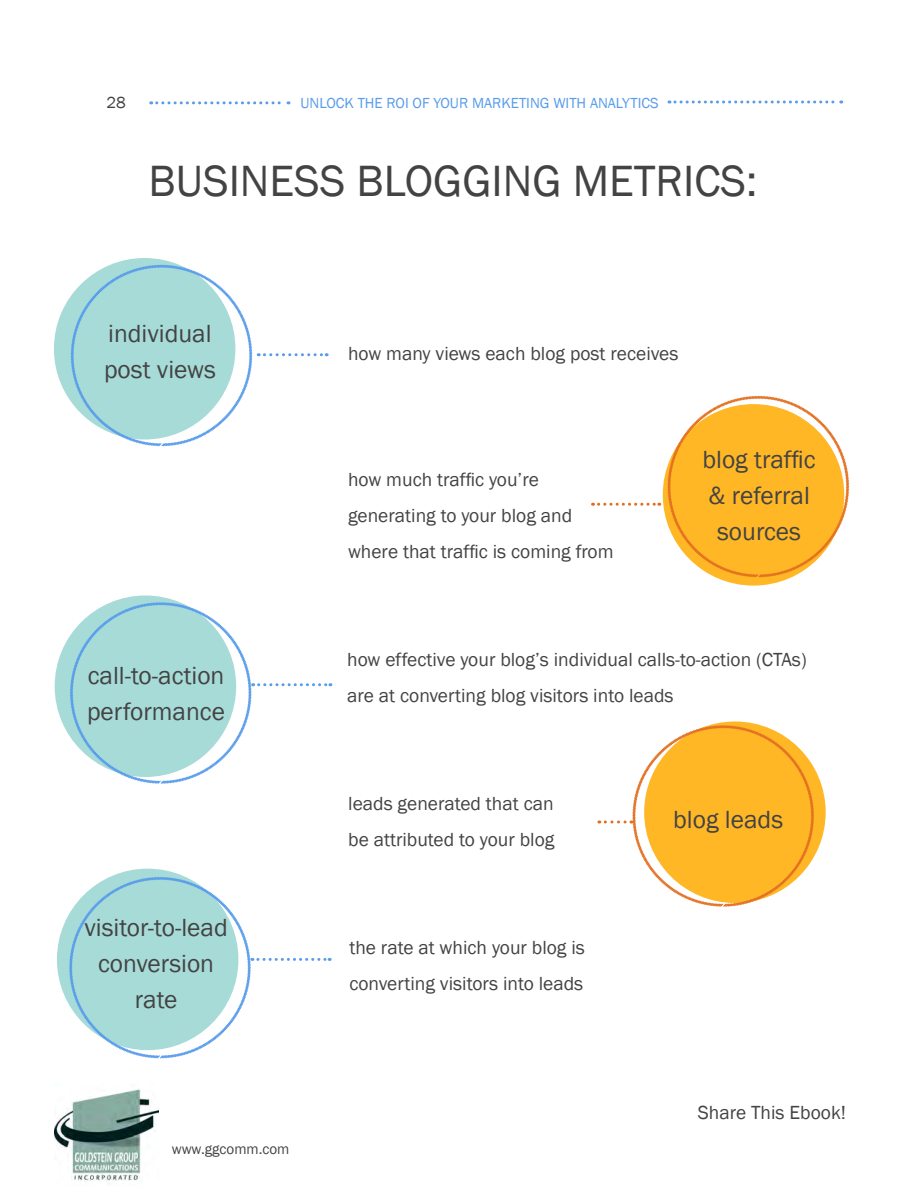
<style>
.page{position:relative;width:900px;height:1200px;background:#fff}
.page>*{position:absolute;margin:0;border:0;box-sizing:border-box;transform-origin:0 0}
.t1{font:45px "Franklin Gothic";color:#434343}
.t2{font:25.5px/36px "Franklin Gothic";color:#434343}
.t3{font:19.5px/36px "Franklin Gothic";color:#434343}
.t4{font:16.5px "Franklin Gothic";color:#434343}
.t5{font:15px "Franklin Gothic";color:#589ceb}
.t6{font:15px "Franklin Gothic";color:#434343}
</style>
<div class="page">
<svg style="left:151px;top:101px;width:138px;height:3px"></svg>
<svg style="left:669px;top:100px;width:173px;height:4px"></svg>
<img style="left:55px;top:1089px;width:103px;height:92px">
<div style="left:55px;top:596px;width:181px;height:181px;background:#a7dbd8;border-radius:50%"></div>
<svg style="left:69px;top:602px;width:262px;height:182px"></svg>
<div style="left:54px;top:258px;width:181px;height:182px;background:#a7dbd8;border-radius:50%"></div>
<svg style="left:70px;top:264px;width:257px;height:183px"></svg>
<svg style="left:667px;top:395px;width:183px;height:183px"></svg>
<svg style="left:593px;top:503px;width:67px;height:3px"></svg>
<div style="left:57px;top:869px;width:181px;height:181px;background:#a7dbd8;border-radius:50%"></div>
<svg style="left:69px;top:876px;width:261px;height:183px"></svg>
<div style="left:644px;top:722px;width:182px;height:181px;background:#ffb726;border-radius:50%"></div>
<svg style="left:599px;top:725px;width:216px;height:182px"></svg>
<p class="t4" style="left:106px;top:92px;width:21px">28</p>
<p class="t5" style="left:300px;top:94px;width:360px">unlock the roi of your marketing with analytics</p>
<h1 class="t1" style="left:149px;top:153px;width:79px">business</h1>
<h1 class="t1" style="left:357px;top:153px;width:240px">blogging metri</h1>
<h1 class="t1" style="left:694px;top:153px;width:64px">cs:</h1>
<h2 class="t2" style="left:104px;top:316px;width:113px">individual post views</h2>
<h2 class="t2" style="left:87px;top:658px;width:140px">call-to-action performance</h2>
<h2 class="t2" style="left:84px;top:910px;width:145px;text-align:center">visitor-to-lead conversion rate</h2>
<p class="t6" style="left:172px;top:1139px;width:119px">www.ggcomm.com</p>
<p class="t3" style="left:348px;top:336px;width:332px">how many views each blog post receives</p>
<p class="t3" style="left:348px;top:462px;width:267px">how much traffic you’re generating to your blog and where that traffic is coming from</p>
<h2 class="t2" style="left:702px;top:442px;width:115px;text-align:center">blog traffic &amp; referral sources</h2>
<p class="t3" style="left:347px;top:642px;width:461px">how effective your blog’s individual calls-to-action (CTAs) are at converting blog visitors into leads</p>
<p class="t3" style="left:348px;top:786px;width:208px">leads generated that can be attributed to your blog</p>
<p class="t3" style="left:349px;top:930px;width:237px">the rate at which your blog is converting visitors into leads</p>
<h2 class="t2" style="left:673px;top:802px;width:111px">blog leads</h2>
<p class="t3" style="left:698px;top:1095px;width:150px">Share This Ebook!</p>
</div>
